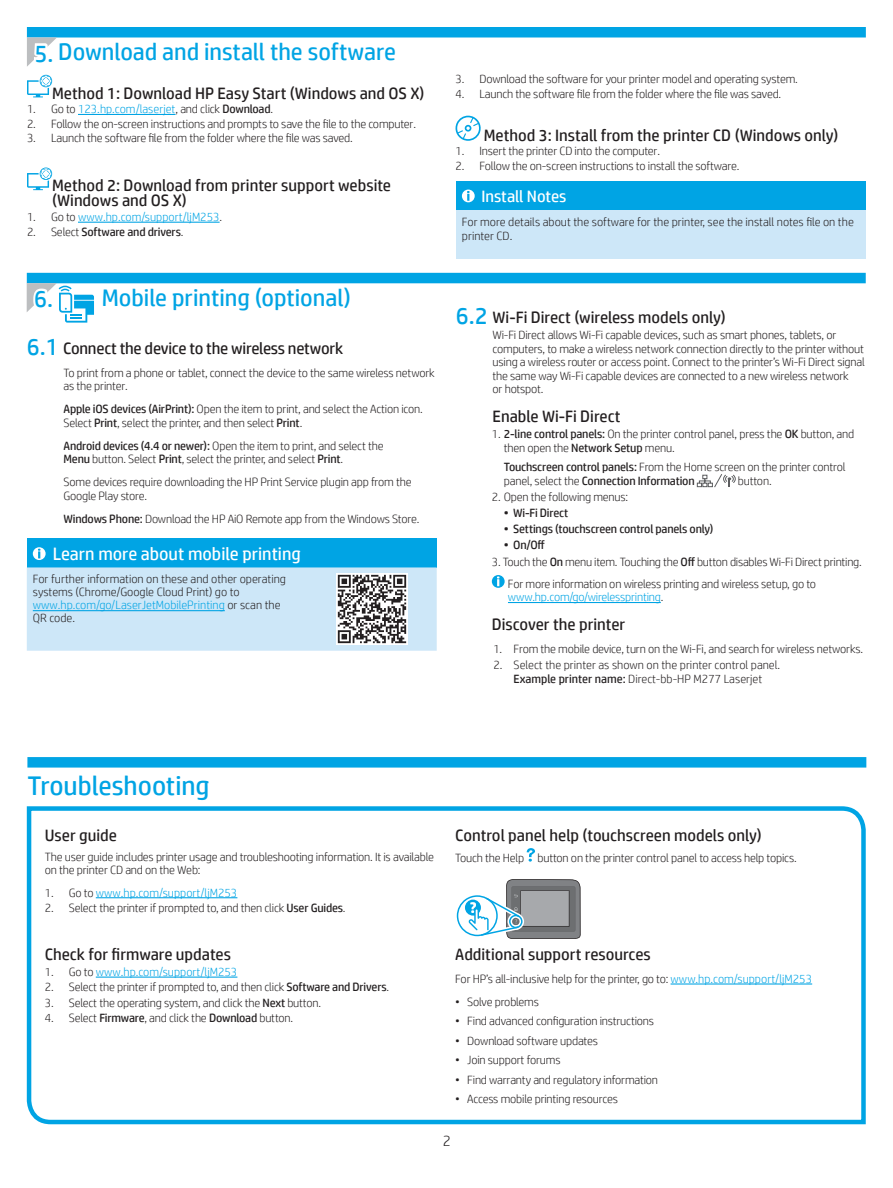
<style>
.page{position:relative;width:893px;height:1188px;background:#fff}
.page>*{position:absolute;margin:0;border:0;box-sizing:border-box;transform-origin:0 0}
.t1{font:27px "HP Simplified";color:#00a4e4}
.t2{font:24px "HP Simplified";color:#00a4e4}
.t3{font:18px "HP Simplified";color:#fff}
.t4{font:16.5px/15px "HP Simplified";color:#231f20}
.t5{font:16.5px "HP Simplified";color:#fff}
.t6{font:300 15px "HP Simplified";color:#231f20}
.t7{font:300 12px/13.5px "HP Simplified";letter-spacing:-.015em;color:#231f20}
.t8{font:300 12px "HP Simplified";color:#00a4e4}
.t9{font:12px "HP Simplified";letter-spacing:-.015em;color:#231f20}
.s1{color:#231f20}
.s2{font-weight:400;color:#231f20}
.s3{font-weight:300}
.s4{font-size:24px;color:#00a4e4}
.s5{font-weight:400}
.s6{color:#00a4e4}
</style>
<div class="page">
<div style="left:27px;top:273px;width:838px;height:10px;background:#00a4e4"></div>
<div style="left:27px;top:538px;width:409px;height:29px;background:#00a4e4"></div>
<div style="left:27px;top:567px;width:409px;height:84px;background:#cde7f8"></div>
<svg style="left:33px;top:547px;width:13px;height:13px"></svg>
<hr style="left:33px;top:610px;width:192px;height:1px;background:#00a4e4">
<img style="left:336px;top:573px;width:71px;height:72px">
<div style="left:27px;top:27px;width:838px;height:11px;background:#00a4e4"></div>
<svg style="left:27px;top:283px;width:67px;height:40px"></svg>
<hr style="left:78px;top:114px;width:97px;height:1px;background:#00a4e4">
<hr style="left:78px;top:222px;width:141px;height:1px;background:#00a4e4">
<svg style="left:27px;top:37px;width:31px;height:154px"></svg>
<svg style="left:455px;top:116px;width:25px;height:25px"></svg>
<div style="left:455px;top:181px;width:410px;height:29px;background:#00a4e4"></div>
<div style="left:455px;top:210px;width:410px;height:49px;background:#cde7f8"></div>
<svg style="left:461px;top:190px;width:13px;height:12px"></svg>
<hr style="left:507px;top:602px;width:153px;height:1px;background:#00a4e4">
<svg style="left:696px;top:474px;width:39px;height:13px"></svg>
<svg style="left:491px;top:575px;width:13px;height:13px"></svg>
<div style="left:27px;top:757px;width:838px;height:11px;background:#00a4e4"></div>
<svg style="left:26px;top:806px;width:840px;height:319px"></svg>
<h2 class="t2" style="left:34px;top:36px;width:363px">5. Download and install the software</h2>
<h3 class="t4" style="left:52px;top:85px;width:373px">Method 1: Download HP Easy Start (Windows and OS X)</h3>
<p class="t8" style="left:27px;top:101px;width:247px"><span class="s1">1. Go to</span> 123.hp.com/laserjet<span class="s1">, and click</span> <span class="s2">Download</span><span class="s1">.</span></p>
<p class="t7" style="left:27px;top:117px;width:390px">2. Follow the on-screen instructions and prompts to save the file to the computer.</p>
<p class="t7" style="left:27px;top:131px;width:327px">3. Launch the software file from the folder where the file was saved.</p>
<h3 class="t4" style="left:52px;top:178px;width:340px">Method 2: Download from printer support website (Windows and OS X)</h3>
<p class="t8" style="left:27px;top:209px;width:197px"><span class="s1">1. Go to</span> www.hp.com/support/ljM253<span class="s1">.</span></p>
<p class="t9" style="left:27px;top:224px;width:158px"><span class="s3">2. Select</span> Software and drivers<span class="s3">.</span></p>
<h2 class="t2" style="left:34px;top:282px;width:318px">6. Mobile printing (optional)</h2>
<h3 class="t4" style="left:27px;top:340px;width:318px"><span class="s4">6.1</span> Connect the device to the wireless network</h3>
<p class="t7" style="left:64px;top:365px;width:372px">To print from a phone or tablet, connect the device to the same wireless network as the printer.</p>
<p class="t7" style="left:64px;top:402px;width:360px"><span class="s5">Apple iOS devices (AirPrint):</span> Open the item to print, and select the Action icon.<br>Select <span class="s5">Print</span>, select the printer, and then select <span class="s5">Print</span>.</p>
<p class="t7" style="left:64px;top:438px;width:321px"><span class="s5">Android devices (4.4 or newer):</span> Open the item to print, and select the<br><span class="s5">Menu</span> button. Select <span class="s5">Print</span>, select the printer, and select <span class="s5">Print</span>.</p>
<p class="t7" style="left:64px;top:475px;width:349px">Some devices require downloading the HP Print Service plugin app from the<br>Google Play store.</p>
<p class="t7" style="left:64px;top:511px;width:357px"><span class="s5">Windows Phone:</span> Download the HP AiO Remote app from the Windows Store.</p>
<h3 class="t3" style="left:53px;top:542px;width:249px">Learn more about mobile printing</h3>
<p class="t7" style="left:33px;top:572px;width:254px;line-height:13px">For further information on these and other operating systems (Chrome/Google Cloud Print) go to <span class="s6">www.hp.com/go/LaserJetMobilePrinting</span> or scan the QR code.</p>
<p class="t7" style="left:455px;top:72px;width:344px">3. Download the software for your printer model and operating system.</p>
<p class="t7" style="left:455px;top:87px;width:327px">4. Launch the software file from the folder where the file was saved.</p>
<h3 class="t4" style="left:483px;top:127px;width:356px">Method 3: Install from the printer CD (Windows only)</h3>
<p class="t7" style="left:455px;top:144px;width:206px">1. Insert the printer CD into the computer.</p>
<p class="t7" style="left:455px;top:159px;width:285px">2. Follow the on-screen instructions to install the software.</p>
<h3 class="t5" style="left:481px;top:186px;width:87px">Install Notes</h3>
<p class="t7" style="left:461px;top:215px;width:393px">For more details about the software for the printer, see the install notes file on the printer CD.</p>
<h3 class="t4" style="left:455px;top:309px;width:271px"><span class="s4">6.2</span> Wi-Fi Direct (wireless models only)</h3>
<p class="t7" style="left:492px;top:328px;width:374px">Wi-Fi Direct allows Wi-Fi capable devices, such as smart phones, tablets, or computers, to make a wireless network connection directly to the printer without using a wireless router or access point. Connect to the printer’s Wi-Fi Direct signal the same way Wi-Fi capable devices are connected to a new wireless network<br>or hotspot.</p>
<h3 class="t4" style="left:492px;top:409px;width:129px">Enable Wi-Fi Direct</h3>
<p class="t7" style="left:503px;top:427px;width:352px;text-indent:-12px">1. <span class="s5">2-line control panels:</span> On the printer control panel, press the <span class="s5">OK</span> button, and then open the <span class="s5">Network Setup</span> menu.</p>
<p class="t7" style="left:503px;top:460px;width:343px"><span class="s5">Touchscreen control panels:</span> From the Home screen on the printer control panel, select the <span class="s5">Connection Information</span></p>
<p class="t7" style="left:737px;top:473px;width:35px">button.</p>
<p class="t7" style="left:491px;top:490px;width:138px">2. Open the following menus:</p>
<p class="t9" style="left:503px;top:505px;width:66px">• Wi-Fi Direct</p>
<p class="t9" style="left:503px;top:521px;width:211px">• Settings (touchscreen control panels only)</p>
<p class="t9" style="left:503px;top:537px;width:43px">• On/Off</p>
<p class="t7" style="left:507px;top:550px;width:355px;line-height:22.2px;text-indent:-16px">3. Touch the <span class="s5">On</span> menu item. Touching the <span class="s5">Off</span> button disables Wi-Fi Direct printing.<br>For more information on wireless printing and wireless setup, go to</p>
<p class="t8" style="left:507px;top:589px;width:157px">www.hp.com/go/wirelessprinting<span class="s1">.</span></p>
<h3 class="t4" style="left:491px;top:617px;width:135px">Discover the printer</h3>
<p class="t7" style="left:493px;top:642px;width:371px">1. From the mobile device, turn on the Wi-Fi, and search for wireless networks.</p>
<p class="t7" style="left:493px;top:658px;width:288px;text-align:center">2. Select the printer as shown on the printer control panel.<br><span class="s5">Example printer name:</span> Direct-bb-HP M277 Laserjet</p>
<h1 class="t1" style="left:27px;top:768px;width:184px">Troubleshooting</h1>
<h3 class="t4" style="left:45px;top:828px;width:74px">User guide</h3>
<p class="t7" style="left:45px;top:850px;width:390px;line-height:12.8px">The user guide includes printer usage and troubleshooting information. It is available on the printer CD and on the Web:</p>
<p class="t8" style="left:45px;top:885px;width:194px"><span class="s1">1. Go to</span> www.hp.com/support/ljM253</p>
<p class="t7" style="left:45px;top:901px;width:302px">2. Select the printer if prompted to, and then click <span class="s5">User Guides</span>.</p>
<h3 class="t4" style="left:45px;top:946px;width:188px">Check for firmware updates</h3>
<p class="t8" style="left:45px;top:964px;width:194px"><span class="s1">1. Go to</span> www.hp.com/support/ljM253</p>
<p class="t7" style="left:45px;top:980px;width:346px">2. Select the printer if prompted to, and then click <span class="s5">Software and Drivers</span>.</p>
<p class="t7" style="left:45px;top:996px;width:278px">3. Select the operating system, and click the <span class="s5">Next</span> button.</p>
<p class="t7" style="left:45px;top:1011px;width:250px">4. Select <span class="s5">Firmware</span>, and click the <span class="s5">Download</span> button.</p>
<h3 class="t4" style="left:455px;top:828px;width:308px">Control panel help (touchscreen models only)</h3>
<p class="t7" style="left:455px;top:850px;width:343px">Touch the Help button on the printer control panel to access help topics.</p>
<h3 class="t4" style="left:455px;top:946px;width:197px">Additional support resources</h3>
<p class="t7" style="left:455px;top:972px;width:358px">For HP’s all-inclusive help for the printer, go to: <span class="s6">www.hp.com/support/ljM253</span></p>
<p class="t7" style="left:455px;top:995px;width:85px">• Solve problems</p>
<p class="t7" style="left:455px;top:1014px;width:200px">• Find advanced configuration instructions</p>
<p class="t7" style="left:455px;top:1033px;width:144px">• Download software updates</p>
<p class="t7" style="left:455px;top:1053px;width:107px">• Join support forums</p>
<p class="t7" style="left:455px;top:1072px;width:204px">• Find warranty and regulatory information</p>
<p class="t7" style="left:455px;top:1092px;width:164px">• Access mobile printing resources</p>
<p class="t6" style="left:442px;top:1131px;width:10px">2</p>
</div>
